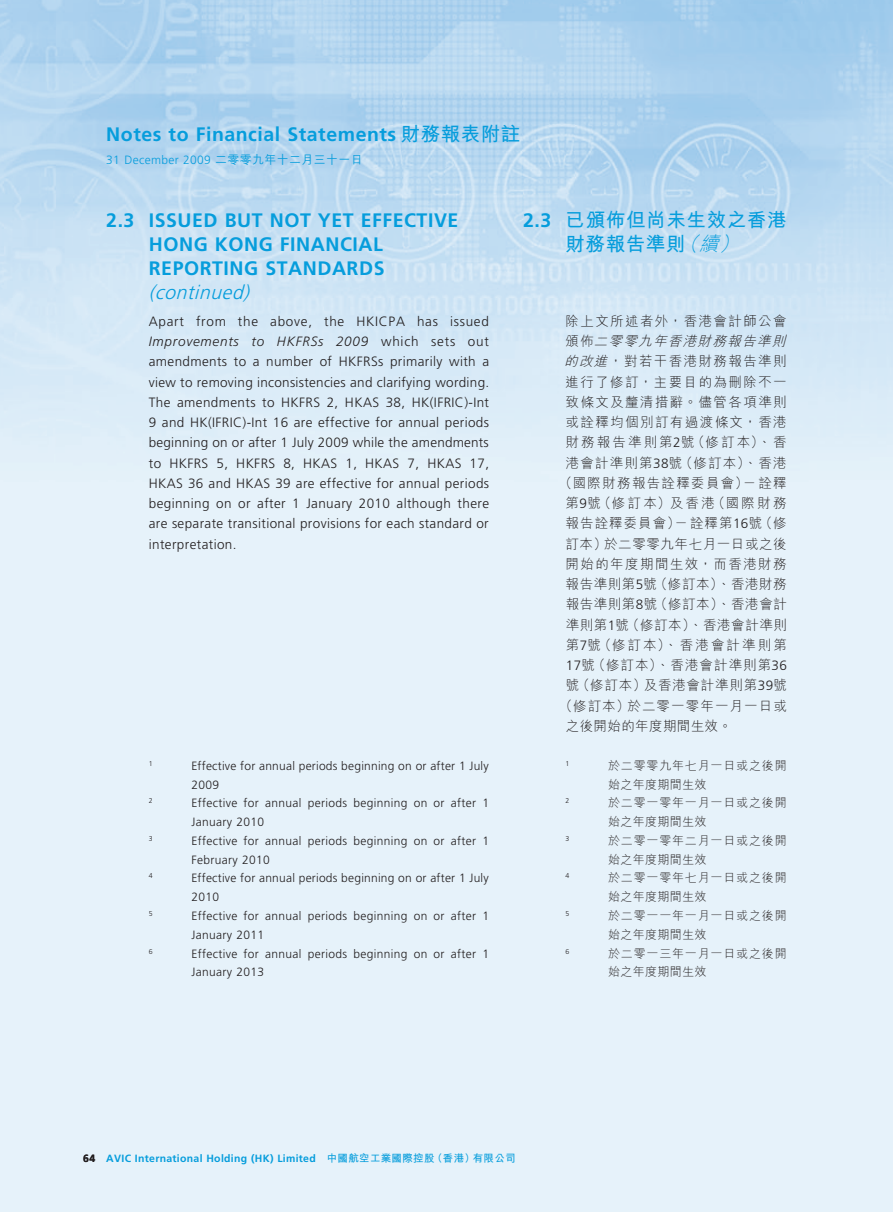
<style>
.page{position:relative;width:893px;height:1212px;background:#fff}
.page>*{position:absolute;margin:0;border:0;box-sizing:border-box;transform-origin:0 0}
.t1{font:700 19.5px/24px "Frutiger LT Std";letter-spacing:.03em;color:#069ddc}
.t2{font:700 19.5px/24px "M Hei HK";letter-spacing:.035em;color:#069ddc;text-align:center}
.t3{font:italic 300 19.5px "Frutiger LT Std";color:#069ddc}
.t4{font:300 13.5px/20.2px "Frutiger LT Std";letter-spacing:.025em;color:#231f20;text-align:justify}
.t5{font:300 13.5px "M Hei HK";letter-spacing:.095em;color:#231f20}
.t6{font:300 13.5px "M Hei HK";letter-spacing:.04em;color:#231f20}
.t7{font:300 13.5px "M Hei HK";letter-spacing:.075em;color:#231f20}
.t8{font:300 13.5px "M Hei HK";letter-spacing:.155em;color:#231f20}
.t9{font:300 13.5px "M Hei HK";letter-spacing:.06em;color:#231f20}
.t10{font:300 13.5px "M Hei HK";letter-spacing:.17em;color:#231f20}
.t11{font:300 13.5px "M Hei HK";letter-spacing:.045em;color:#231f20}
.t12{font:italic 300 13.5px "M Hei HK";color:#231f20}
.t13{font:300 13.5px "M Hei HK";letter-spacing:.03em;color:#231f20}
.t14{font:300 12px/18.8px "Frutiger LT Std";letter-spacing:.03em;color:#231f20}
.t15{font:300 12px/18.8px "M Hei HK";letter-spacing:.07em;color:#231f20}
.t16{font:300 12px "Frutiger LT Std";letter-spacing:.03em;color:#069ddc}
.t17{font:700 10.5px "Frutiger LT Std";letter-spacing:.03em;color:#069ddc}
.t18{font:300 7.05px "Frutiger LT Std";color:#231f20}
.s1{font-family:"M Hei HK"}
.s2{font-family:"M Hei HK";font-weight:500}
.s3{font-style:italic}
.s4{font-family:"Frutiger LT Std"}
.s5{font-weight:300;font-style:italic}
.s6{font-style:normal}
.s7{color:#231f20}
</style>
<div class="page">
<img style="left:0;top:0;width:893px;height:1212px">
<h1 class="t1" style="left:106px;top:122px;width:416px">Notes to Financial Statements <span class="s1">財務報表附註</span></h1>
<p class="t16" style="left:106px;top:153px;width:258px">31 December 2009 <span class="s2">二零零九年十二月三十一日</span></p>
<h1 class="t1" style="left:149px;top:209px;width:311px;text-indent:-43px">2.3 ISSUED BUT NOT YET EFFECTIVE<br>HONG KONG FINANCIAL<br>REPORTING STANDARDS</h1>
<h1 class="t3" style="left:149px;top:281px;width:107px">(continued)</h1>
<p class="t4" style="left:149px;top:311px;width:342px">Apart from the above, the HKICPA has issued <span class="s3">Improvements to HKFRSs 2009</span> which sets out amendments to a number of HKFRSs primarily with a view to removing inconsistencies and clarifying wording.<br>The amendments to HKFRS 2, HKAS 38, HK(IFRIC)-Int 9 and HK(IFRIC)-Int 16 are effective for annual periods beginning on or after 1 July 2009 while the amendments to HKFRS 5, HKFRS 8, HKAS 1, HKAS 7, HKAS 17, HKAS 36 and HKAS 39 are effective for annual periods beginning on or after 1 January 2010 although there are separate transitional provisions for each standard or interpretation.</p>
<p class="t18" style="left:149px;top:759px;width:5px">1</p>
<p class="t14" style="left:191px;top:757px;width:299px">Effective for annual periods beginning on or after 1 July<br>2009</p>
<p class="t18" style="left:149px;top:797px;width:5px">2</p>
<p class="t14" style="left:191px;top:794px;width:299px">Effective for annual periods beginning on or after 1<br>January 2010</p>
<p class="t18" style="left:149px;top:834px;width:5px">3</p>
<p class="t14" style="left:191px;top:832px;width:299px">Effective for annual periods beginning on or after 1<br>February 2010</p>
<p class="t18" style="left:149px;top:872px;width:5px">4</p>
<p class="t14" style="left:191px;top:869px;width:299px">Effective for annual periods beginning on or after 1 July<br>2010</p>
<p class="t18" style="left:149px;top:909px;width:5px">5</p>
<p class="t14" style="left:191px;top:907px;width:299px">Effective for annual periods beginning on or after 1<br>January 2011</p>
<p class="t18" style="left:149px;top:947px;width:5px">6</p>
<p class="t14" style="left:191px;top:944px;width:299px">Effective for annual periods beginning on or after 1<br>January 2013</p>
<h1 class="t2" style="left:523px;top:207px;width:265px"><span class="s4">2.3</span> 已頒佈但尚未生效之香港財務報告準則<span class="s5">（續）</span></h1>
<p class="t5" style="left:566px;top:311px;width:223px">除上文所述者外，香港會計師公會</p>
<p class="t12" style="left:566px;top:332px;width:226px"><span class="s6">頒佈</span>二零零九年香港財務報告準則</p>
<p class="t5" style="left:564px;top:352px;width:224px"><span class="s3">的改進</span>，對若干香港財務報告準則</p>
<p class="t5" style="left:566px;top:372px;width:223px">進行了修訂，主要目的為刪除不一</p>
<p class="t5" style="left:566px;top:392px;width:223px">致條文及釐清措辭。儘管各項準則</p>
<p class="t5" style="left:566px;top:413px;width:223px">或詮釋均個別訂有過渡條文，香港</p>
<p class="t8" style="left:566px;top:433px;width:223px">財務報告準則第<span class="s4">2</span>號（修訂本）、香</p>
<p class="t5" style="left:566px;top:453px;width:223px">港會計準則第<span class="s4">38</span>號（修訂本）、香港</p>
<p class="t5" style="left:559px;top:473px;width:229px">（國際財務報告詮釋委員會）－詮釋</p>
<p class="t10" style="left:566px;top:494px;width:223px">第<span class="s4">9</span>號（修訂本）及香港（國際財務</p>
<p class="t7" style="left:566px;top:514px;width:223px">報告詮釋委員會）－詮釋第<span class="s4">16</span>號（修</p>
<p class="t11" style="left:566px;top:534px;width:223px">訂本）於二零零九年七月一日或之後</p>
<p class="t5" style="left:566px;top:554px;width:223px">開始的年度期間生效，而香港財務</p>
<p class="t6" style="left:566px;top:575px;width:223px">報告準則第<span class="s4">5</span>號（修訂本）、香港財務</p>
<p class="t6" style="left:566px;top:595px;width:223px">報告準則第<span class="s4">8</span>號（修訂本）、香港會計</p>
<p class="t6" style="left:566px;top:615px;width:223px">準則第<span class="s4">1</span>號（修訂本）、香港會計準則</p>
<p class="t8" style="left:566px;top:635px;width:223px">第<span class="s4">7</span>號（修訂本）、香港會計準則第</p>
<p class="t7" style="left:566px;top:656px;width:223px"><span class="s4">17</span>號（修訂本）、香港會計準則第<span class="s4">36</span></p>
<p class="t9" style="left:566px;top:676px;width:223px">號（修訂本）及香港會計準則第<span class="s4">39</span>號</p>
<p class="t5" style="left:559px;top:696px;width:229px">（修訂本）於二零一零年一月一日或</p>
<p class="t13" style="left:566px;top:716px;width:168px">之後開始的年度期間生效。</p>
<p class="t18" style="left:566px;top:759px;width:5px">1</p>
<p class="t15" style="left:608px;top:756px;width:180px">於二零零九年七月一日或之後開始之年度期間生效</p>
<p class="t18" style="left:566px;top:797px;width:5px">2</p>
<p class="t15" style="left:608px;top:793px;width:180px">於二零一零年一月一日或之後開始之年度期間生效</p>
<p class="t18" style="left:566px;top:834px;width:5px">3</p>
<p class="t15" style="left:608px;top:831px;width:180px">於二零一零年二月一日或之後開始之年度期間生效</p>
<p class="t18" style="left:566px;top:872px;width:5px">4</p>
<p class="t15" style="left:608px;top:868px;width:180px">於二零一零年七月一日或之後開始之年度期間生效</p>
<p class="t18" style="left:566px;top:909px;width:5px">5</p>
<p class="t15" style="left:608px;top:906px;width:180px">於二零一一年一月一日或之後開始之年度期間生效</p>
<p class="t18" style="left:566px;top:947px;width:5px">6</p>
<p class="t15" style="left:608px;top:943px;width:180px">於二零一三年一月一日或之後開始之年度期間生效</p>
<p class="t17" style="left:83px;top:1152px;width:434px"><span class="s7">64</span> AVIC International Holding (HK) Limited <span class="s1">中國航空工業國際控股（香港）有限公司</span></p>
</div>
